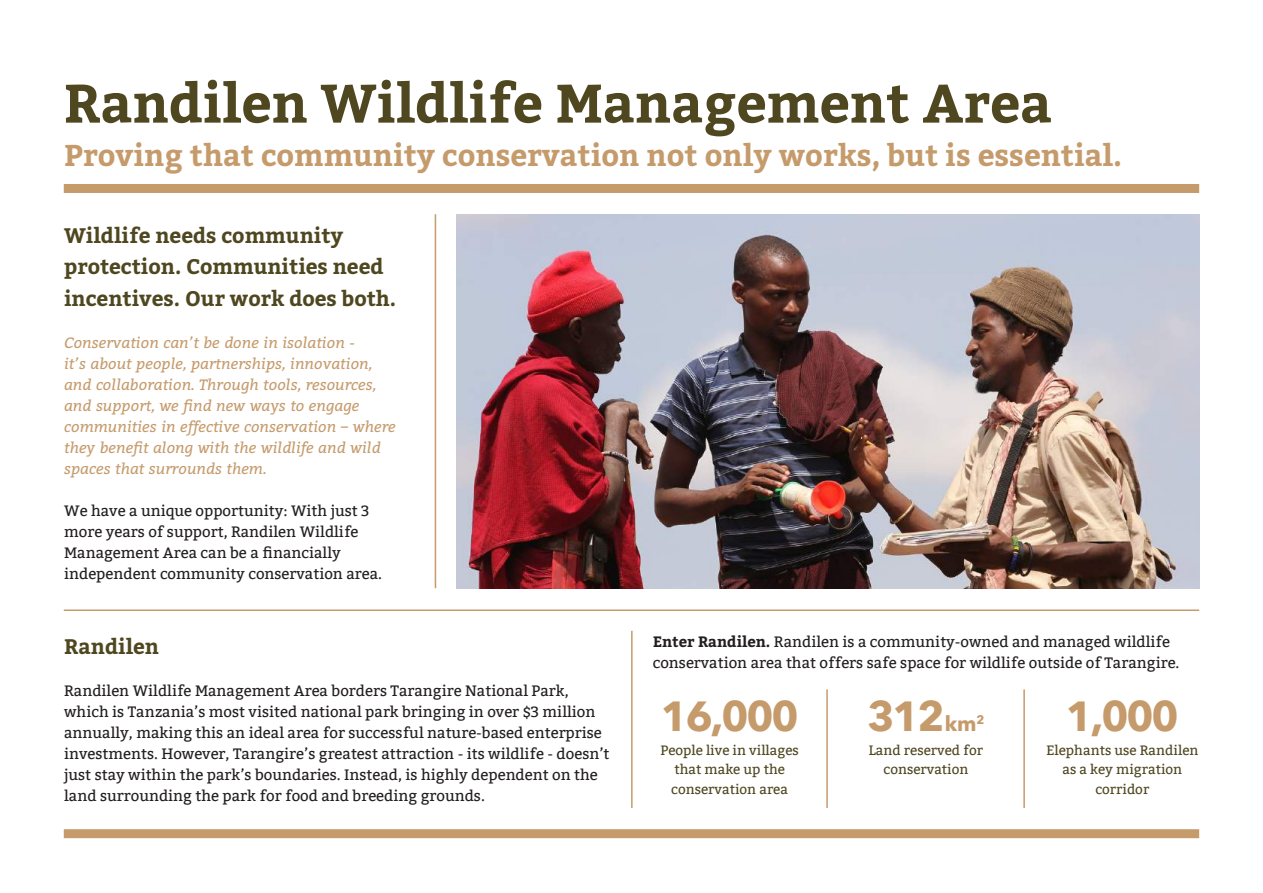
<style>
.page{position:relative;width:1263px;height:893px;background:#fff}
.page>*{position:absolute;margin:0;border:0;box-sizing:border-box;transform-origin:0 0}
.t1{font:700 54px "Bitter";color:#4f4720}
.t2{font:700 42px "Avenir Next";letter-spacing:-.05em;color:#c59b6c}
.t3{font:700 30px "Bitter";color:#c59b6c}
.t4{font:700 21px/31.5px "Bitter";color:#4f4720}
.t5{font:15px/21px "Bitter";color:#231f20}
.t6{font:italic 15px/21px "Bitter";color:#c59b6c}
.t7{font:13.5px/19.5px "Bitter";color:#4f4720;text-align:center}
.s1{font-weight:700}
.s2{font-size:21px}
</style>
<div class="page">
<div style="left:64px;top:184px;width:1135px;height:9px;background:#c59b6c"></div>
<div style="left:64px;top:829px;width:1135px;height:9px;background:#c59b6c"></div>
<hr style="left:64px;top:609px;width:1135px;height:2px;background:#c59b6c">
<img style="left:457px;top:214px;width:742px;height:374px">
<hr style="left:435px;top:214px;width:1px;height:374px;background:#c59b6c">
<hr style="left:631px;top:631px;width:2px;height:177px;background:#c59b6c">
<hr style="left:826px;top:689px;width:2px;height:119px;background:#c59b6c">
<hr style="left:1023px;top:689px;width:2px;height:119px;background:#c59b6c">
<h1 class="t1" style="left:64px;top:71px;width:990px">Randilen Wildlife Management Area</h1>
<h3 class="t3" style="left:64px;top:137px;width:1060px">Proving that community conservation not only works, but is essential.</h3>
<h3 class="t4" style="left:64px;top:220px;width:334px">Wildlife needs community protection. Communities need incentives. Our work does both.</h3>
<p class="t6" style="left:64px;top:331px;width:333px">Conservation can’t be done in isolation -<br>it’s about people, partnerships, innovation, and collaboration. Through tools, resources, and support, we find new ways to engage communities in effective conservation – where they benefit along with the wildlife and wild spaces that surrounds them.</p>
<p class="t5" style="left:64px;top:500px;width:319px">We have a unique opportunity: With just 3 more years of support, Randilen Wildlife Management Area can be a financially independent community conservation area.</p>
<h3 class="t4" style="left:64px;top:631px;width:96px">Randilen</h3>
<p class="t5" style="left:64px;top:680px;width:547px">Randilen Wildlife Management Area borders Tarangire National Park, which is Tanzania’s most visited national park bringing in over $3 million annually, making this an ideal area for successful nature-based enterprise investments. However, Tarangire’s greatest attraction - its wildlife - doesn’t just stay within the park’s boundaries. Instead, is highly dependent on the land surrounding the park for food and breeding grounds.</p>
<p class="t5" style="left:653px;top:632px;width:528px"><span class="s1">Enter Randilen.</span> Randilen is a community-owned and managed wildlife conservation area that offers safe space for wildlife outside of Tarangire.</p>
<h2 class="t2" style="left:661px;top:680px;width:139px">16,000</h2>
<h2 class="t2" style="left:867px;top:680px;width:119px">312<span class="s2">km</span><sup>2</sup></h2>
<h2 class="t2" style="left:1066px;top:680px;width:114px">1,000</h2>
<p class="t7" style="left:660px;top:740px;width:140px">People live in villages that make up the conservation area</p>
<p class="t7" style="left:1046px;top:740px;width:154px">Elephants use Randilen as a key migration corridor</p>
<p class="t7" style="left:869px;top:740px;width:116px">Land reserved for conservation</p>
</div>
